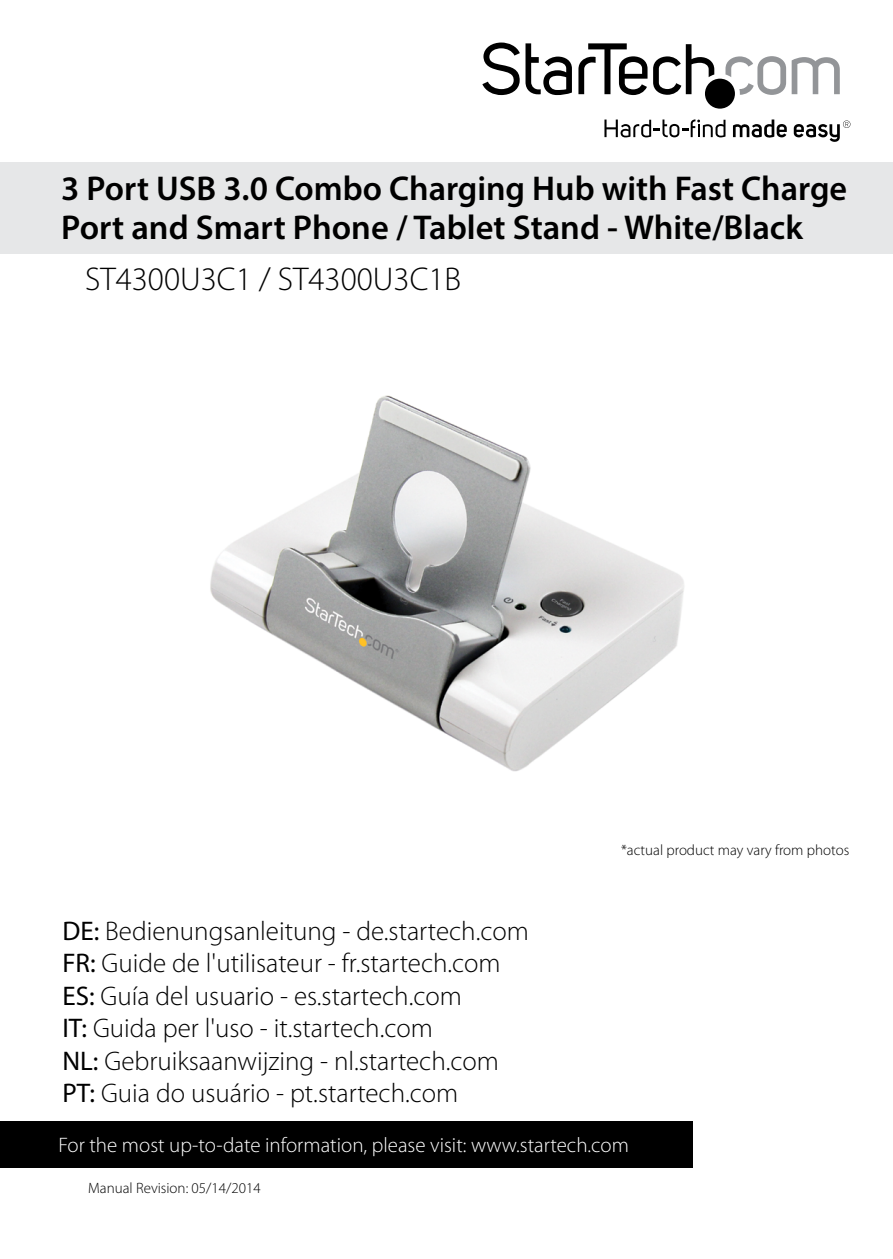
<style>
.page{position:relative;width:893px;height:1259px;background:#fff}
.page>*{position:absolute;margin:0;border:0;box-sizing:border-box;transform-origin:0 0}
.t1{font:600 34.5px/39px "Myriad Pro";color:#000}
.t2{font:300 33px "Myriad Pro";color:#000}
.t3{font:300 27px/32.4px "Myriad Pro";color:#000}
.t4{font:300 21px "Myriad Pro";color:#fff}
.t5{font:300 15px "Myriad Pro";color:#000}
.s1{font-weight:400}
</style>
<div class="page">
<svg style="left:792px;top:57px;width:48px;height:37px"></svg>
<svg style="left:725px;top:56px;width:61px;height:39px"></svg>
<svg style="left:794px;top:120px;width:56px;height:22px"></svg>
<svg style="left:733px;top:119px;width:54px;height:19px"></svg>
<svg style="left:604px;top:119px;width:121px;height:18px"></svg>
<svg style="left:482px;top:43px;width:90px;height:52px"></svg>
<svg style="left:578px;top:43px;width:69px;height:52px"></svg>
<svg style="left:653px;top:44px;width:61px;height:51px"></svg>
<div style="left:705px;top:79px;width:30px;height:30px;background:#000;border-radius:50%"></div>
<div style="left:0;top:1121px;width:692px;height:46px;background:#000"></div>
<div style="left:0;top:162px;width:893px;height:92px;background:#e6e7e8"></div>
<img style="left:210px;top:395px;width:474px;height:377px">
<p class="t1" style="left:61px;top:168px;width:787px">3 Port USB 3.0 Combo Charging Hub with Fast Charge<br>Port and Smart Phone / Tablet Stand - White/Black</p>
<p class="t2" style="left:85px;top:260px;width:378px">ST4300U3C1 / ST4300U3C1B</p>
<p class="t3" style="left:62px;top:914px;width:468px"><span class="s1">DE:</span> Bedienungsanleitung - de.startech.com <span class="s1">FR:</span> Guide de l'utilisateur - fr.startech.com <span class="s1">ES:</span> Guía del usuario - es.startech.com<br><span class="s1">IT:</span> Guida per l'uso - it.startech.com<br><span class="s1">NL:</span> Gebruiksaanwijzing - nl.startech.com <span class="s1">PT:</span> Guia do usuário - pt.startech.com</p>
<p class="t5" style="left:621px;top:840px;width:230px">*actual product may vary from photos</p>
<p class="t4" style="left:58px;top:1132px;width:572px">For the most up-to-date information, please visit: www.startech.com</p>
<p class="t5" style="left:88px;top:1178px;width:174px">Manual Revision: 05/14/2014</p>
</div>
